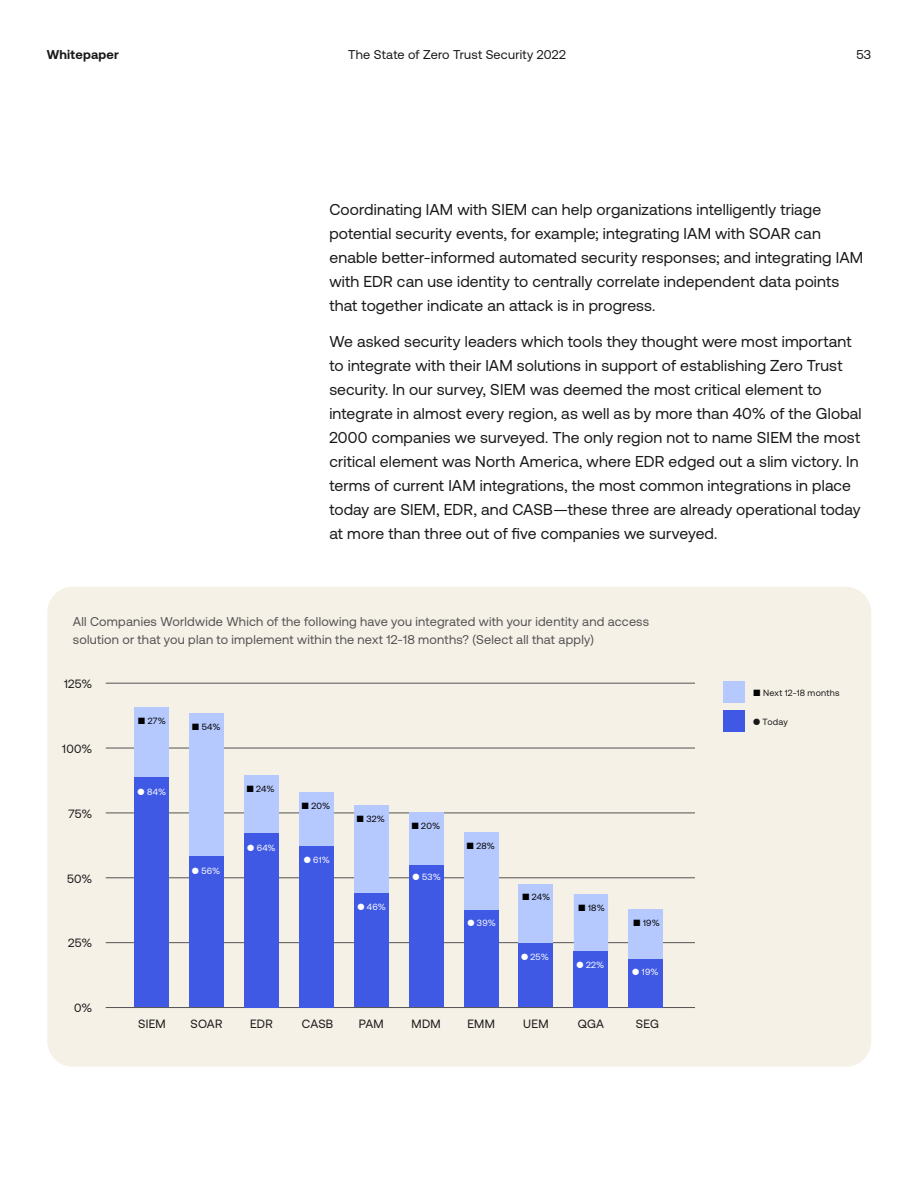
<style>
.page{position:relative;width:918px;height:1188px;background:#fff}
.page>*{position:absolute;margin:0;border:0;box-sizing:border-box;transform-origin:0 0}
.t1{font:15.75px/24px "Aeonik";letter-spacing:.01em;color:#191919}
.t2{font:12.75px/18px "Aeonik";letter-spacing:.02em;color:#535353}
.t3{font:12.75px "Aeonik";letter-spacing:.02em;color:#191919}
.t4{font:700 12.75px "Aeonik";letter-spacing:.02em;color:#191919}
.t5{font:12px "Aeonik";letter-spacing:.02em;color:#191919}
.t6{font:9px "Aeonik";letter-spacing:.025em;color:#000}
.t7{font:9px "Aeonik";letter-spacing:.035em;color:#fff}
.t8{font:9px "Aeonik";letter-spacing:.03em;color:#191919}
.s1{color:#000}
</style>
<div class="page">
<div style="left:47px;top:587px;width:824px;height:480px;background:#f6f1e7;border-radius:26px"></div>
<hr style="left:106px;top:683px;width:589px;height:1px;background:#535353">
<hr style="left:106px;top:748px;width:589px;height:1px;background:#535353">
<hr style="left:106px;top:813px;width:589px;height:1px;background:#535353">
<hr style="left:106px;top:877px;width:589px;height:1px;background:#535353">
<hr style="left:106px;top:942px;width:589px;height:1px;background:#535353">
<hr style="left:106px;top:1007px;width:589px;height:1px;background:#535353">
<div style="left:723px;top:681px;width:22px;height:22px;background:#b6c9ff"></div>
<div style="left:723px;top:710px;width:22px;height:22px;background:#3f59e4"></div>
<div style="left:135px;top:707px;width:34px;height:71px;background:#b6c9ff"></div>
<div style="left:135px;top:778px;width:34px;height:229px;background:#3f59e4"></div>
<div style="left:189px;top:713px;width:35px;height:144px;background:#b6c9ff"></div>
<div style="left:189px;top:857px;width:35px;height:150px;background:#3f59e4"></div>
<div style="left:244px;top:775px;width:35px;height:58px;background:#b6c9ff"></div>
<div style="left:244px;top:833px;width:35px;height:175px;background:#3f59e4"></div>
<div style="left:299px;top:792px;width:35px;height:54px;background:#b6c9ff"></div>
<div style="left:299px;top:846px;width:35px;height:161px;background:#3f59e4"></div>
<div style="left:354px;top:892px;width:34px;height:115px;background:#3f59e4"></div>
<div style="left:409px;top:865px;width:34px;height:142px;background:#3f59e4"></div>
<div style="left:464px;top:910px;width:34px;height:97px;background:#3f59e4"></div>
<div style="left:519px;top:943px;width:34px;height:64px;background:#3f59e4"></div>
<div style="left:574px;top:894px;width:34px;height:57px;background:#b6c9ff"></div>
<div style="left:574px;top:951px;width:34px;height:57px;background:#3f59e4"></div>
<div style="left:629px;top:958px;width:34px;height:50px;background:#3f59e4"></div>
<div style="left:629px;top:909px;width:34px;height:49px;background:#b6c9ff"></div>
<div style="left:354px;top:805px;width:34px;height:88px;background:#b6c9ff"></div>
<div style="left:409px;top:812px;width:34px;height:53px;background:#b6c9ff"></div>
<div style="left:519px;top:884px;width:34px;height:59px;background:#b6c9ff"></div>
<div style="left:464px;top:832px;width:34px;height:78px;background:#b6c9ff"></div>
<p class="t4" style="left:47px;top:47px;width:74px">Whitepaper</p>
<p class="t3" style="left:348px;top:48px;width:219px">The State of Zero Trust Security 2022</p>
<p class="t3" style="left:856px;top:48px;width:16px">53</p>
<p class="t1" style="left:329px;top:197px;width:535px">Coordinating IAM with SIEM can help organizations intelligently triage potential security events, for example; integrating IAM with SOAR can enable better-informed automated security responses; and integrating IAM with EDR can use identity to centrally correlate independent data points that together indicate an attack is in progress.</p>
<p class="t1" style="left:329px;top:329px;width:534px">We asked security leaders which tools they thought were most important to integrate with their IAM solutions in support of establishing Zero Trust security. In our survey, SIEM was deemed the most critical element to integrate in almost every region, as well as by more than 40% of the Global 2000 companies we surveyed. The only region not to name SIEM the most critical element was North America, where EDR edged out a slim victory. In terms of current IAM integrations, the most common integrations in place today are SIEM, EDR, and CASB—these three are already operational today at more than three out of five companies we surveyed.</p>
<p class="t2" style="left:73px;top:612px;width:578px">All Companies Worldwide Which of the following have you integrated with your identity and access solution or that you plan to implement within the next 12-18 months? (Select all that apply)</p>
<p class="t5" style="left:64px;top:678px;width:30px">125%</p>
<p class="t5" style="left:62px;top:742px;width:32px">100%</p>
<p class="t5" style="left:69px;top:807px;width:25px">75%</p>
<p class="t5" style="left:67px;top:872px;width:27px">50%</p>
<p class="t5" style="left:68px;top:936px;width:26px">25%</p>
<p class="t5" style="left:74px;top:1001px;width:20px">0%</p>
<p class="t6" style="left:138px;top:716px;width:29px">■ 27%</p>
<p class="t7" style="left:138px;top:787px;width:30px">● 84%</p>
<p class="t6" style="left:192px;top:722px;width:30px">■ 54%</p>
<p class="t7" style="left:192px;top:866px;width:30px">● 56%</p>
<p class="t6" style="left:246px;top:784px;width:30px">■ 24%</p>
<p class="t7" style="left:247px;top:843px;width:30px">● 64%</p>
<p class="t6" style="left:302px;top:801px;width:30px">■ 20%</p>
<p class="t7" style="left:304px;top:855px;width:28px">● 61%</p>
<p class="t6" style="left:357px;top:814px;width:30px">■ 32%</p>
<p class="t7" style="left:357px;top:901px;width:30px">● 46%</p>
<p class="t6" style="left:411px;top:821px;width:30px">■ 20%</p>
<p class="t7" style="left:413px;top:872px;width:30px">● 53%</p>
<p class="t6" style="left:466px;top:841px;width:30px">■ 28%</p>
<p class="t7" style="left:467px;top:918px;width:30px">● 39%</p>
<p class="t6" style="left:522px;top:892px;width:30px">■ 24%</p>
<p class="t7" style="left:521px;top:951px;width:29px">● 25%</p>
<p class="t6" style="left:578px;top:903px;width:28px">■ 18%</p>
<p class="t7" style="left:577px;top:960px;width:29px">● 22%</p>
<p class="t6" style="left:633px;top:918px;width:28px">■ 19%</p>
<p class="t7" style="left:632px;top:967px;width:28px">● 19%</p>
<p class="t5" style="left:138px;top:1017px;width:29px">SIEM</p>
<p class="t5" style="left:191px;top:1017px;width:33px">SOAR</p>
<p class="t5" style="left:250px;top:1017px;width:24px">EDR</p>
<p class="t5" style="left:302px;top:1017px;width:33px">CASB</p>
<p class="t5" style="left:359px;top:1017px;width:26px">PAM</p>
<p class="t5" style="left:412px;top:1017px;width:31px">MDM</p>
<p class="t5" style="left:467px;top:1017px;width:29px">EMM</p>
<p class="t5" style="left:523px;top:1017px;width:27px">UEM</p>
<p class="t5" style="left:578px;top:1017px;width:28px">QGA</p>
<p class="t5" style="left:636px;top:1017px;width:25px">SEG</p>
<p class="t8" style="left:753px;top:688px;width:88px"><span class="s1">■</span> Next 12-18 months</p>
<p class="t8" style="left:753px;top:717px;width:36px">● Today</p>
</div>
